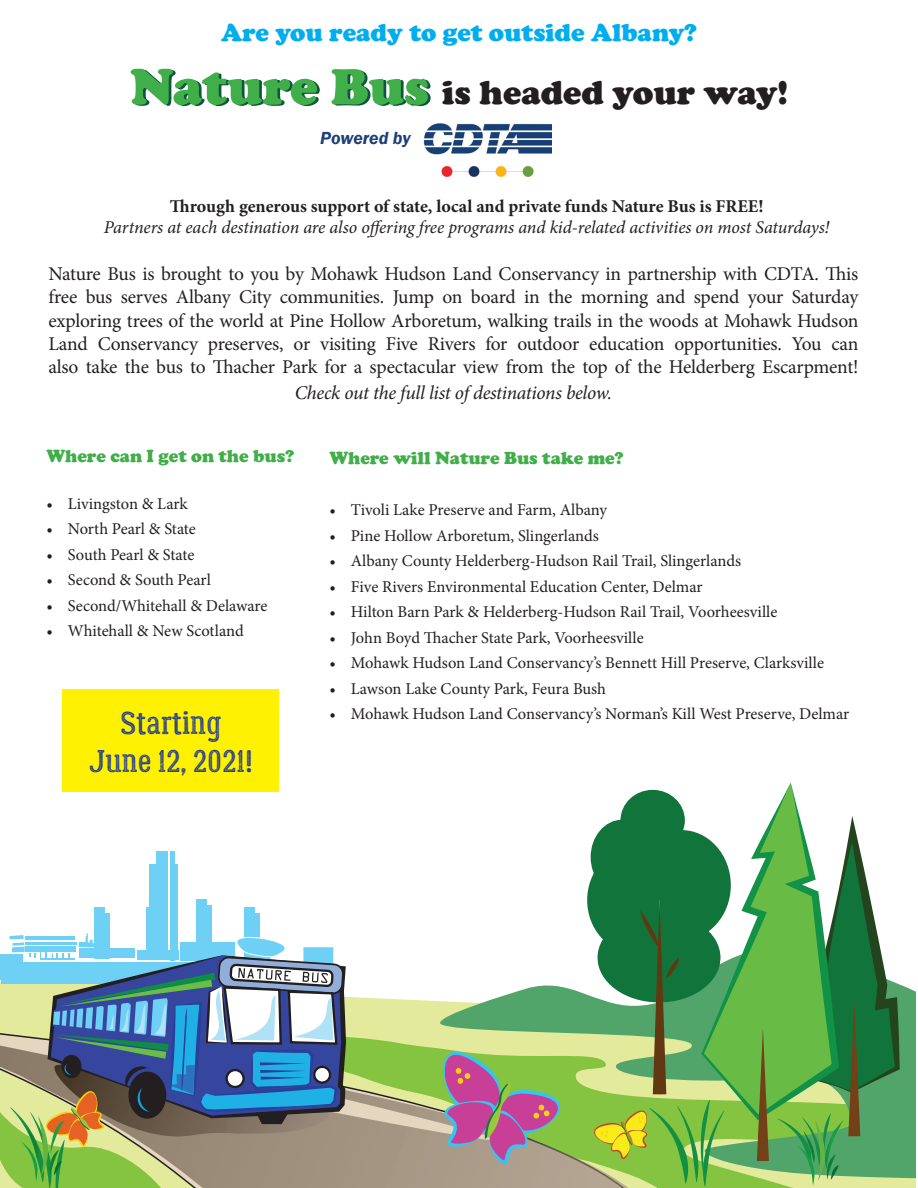
<style>
.page{position:relative;width:918px;height:1188px;background:#fff}
.page>*{position:absolute;margin:0;border:0;box-sizing:border-box;transform-origin:0 0}
.t1{font:900 34.5px "Cooper";color:#231f20}
.t2{font:31.5px/37.8px "Lumberjack Inline Rough";color:#253f8e;text-align:center}
.t3{font:900 25.5px "Cooper";color:#00aeef}
.t4{font:19.5px/23.4px "Minion Pro";letter-spacing:-.01em;color:#231f20;text-align:justify}
.t5{font:italic 19.5px "Minion Pro";letter-spacing:-.02em;color:#231f20}
.t6{font:italic 18px "Minion Pro";letter-spacing:-.01em;color:#231f20}
.t7{font:700 18px "Minion Pro";color:#231f20}
.t8{font:900 18px "Cooper";color:#40ae49}
.t9{font:italic 600 18px "Franklin Gothic";color:#1f3f78}
.t10{font:16.5px "Minion Pro";letter-spacing:-.005em;color:#231f20}
.s1{font-size:52.5px;color:#40ae49}
</style>
<div class="page">
<svg style="left:346px;top:996px;width:93px;height:27px;fill:#e3ea9c"></svg>
<svg style="left:439px;top:938px;width:477px;height:241px"></svg>
<svg style="left:701px;top:783px;width:99px;height:337px"></svg>
<svg style="left:757px;top:1028px;width:12px;height:133px"></svg>
<div style="left:587px;top:848px;width:91px;height:104px;background:#10743b;border-radius:50%"></div>
<div style="left:591px;top:820px;width:63px;height:74px;background:#10743b;border-radius:50%"></div>
<div style="left:621px;top:790px;width:64px;height:61px;background:#10743b;border-radius:50%"></div>
<div style="left:632px;top:830px;width:99px;height:110px;background:#10743b;border-radius:50%"></div>
<div style="left:598px;top:913px;width:122px;height:89px;background:#10743b;border-radius:50%"></div>
<svg style="left:640px;top:900px;width:39px;height:194px"></svg>
<svg style="left:343px;top:1027px;width:311px;height:160px"></svg>
<div style="left:95px;top:907px;width:10px;height:51px;background:#6fd0f5"></div>
<div style="left:104px;top:914px;width:6px;height:45px;background:#6fd0f5"></div>
<div style="left:146px;top:908px;width:5px;height:48px;background:#6fd0f5"></div>
<div style="left:149px;top:864px;width:7px;height:90px;background:#6fd0f5"></div>
<div style="left:156px;top:851px;width:12px;height:109px;background:#6fd0f5"></div>
<div style="left:170px;top:851px;width:5px;height:110px;background:#6fd0f5"></div>
<hr style="left:176px;top:864px;width:2px;height:94px;background:#6fd0f5">
<div style="left:197px;top:899px;width:10px;height:51px;background:#6fd0f5"></div>
<div style="left:206px;top:905px;width:6px;height:46px;background:#6fd0f5"></div>
<div style="left:244px;top:907px;width:11px;height:51px;background:#6fd0f5"></div>
<div style="left:254px;top:914px;width:6px;height:45px;background:#6fd0f5"></div>
<svg style="left:440px;top:1047px;width:120px;height:122px"></svg>
<svg style="left:594px;top:1100px;width:130px;height:87px"></svg>
<svg style="left:778px;top:816px;width:122px;height:370px"></svg>
<svg style="left:0;top:933px;width:343px;height:254px"></svg>
<div style="left:62px;top:689px;width:217px;height:103px;background:#fff101"></div>
<img style="left:423px;top:123px;width:128px;height:54px">
<h3 class="t3" style="left:221px;top:18px;width:477px">Are you ready to get outside Albany?</h3>
<h1 class="t1" style="left:130px;top:73px;width:659px"><span class="s1">Nature Bus</span> is headed your way!</h1>
<p class="t9" style="left:320px;top:126px;width:92px">Powered by</p>
<p class="t7" style="left:170px;top:193px;width:595px">Through generous support of state, local and private funds Nature Bus is FREE!</p>
<p class="t6" style="left:104px;top:215px;width:727px">Partners at each destination are also offering free programs and kid-related activities on most Saturdays!</p>
<p class="t4" style="left:48px;top:262px;width:812px">Nature Bus is brought to you by Mohawk Hudson Land Conservancy in partnership with CDTA. This free bus serves Albany City communities. Jump on board in the morning and spend your Saturday exploring trees of the world at Pine Hollow Arboretum, walking trails in the woods at Mohawk Hudson Land Conservancy preserves, or visiting Five Rivers for outdoor education opportunities. You can also take the bus to Thacher Park for a spectacular view from the top of the Helderberg Escarpment!</p>
<p class="t5" style="left:295px;top:379px;width:319px">Check out the full list of destinations below.</p>
<p class="t8" style="left:46px;top:445px;width:249px">Where can I get on the bus?</p>
<p class="t10" style="left:46px;top:492px;width:143px">• Livingston &amp; Lark</p>
<p class="t10" style="left:46px;top:518px;width:151px">• North Pearl &amp; State</p>
<p class="t10" style="left:46px;top:543px;width:149px">• South Pearl &amp; State</p>
<p class="t10" style="left:46px;top:569px;width:166px">• Second &amp; South Pearl</p>
<p class="t10" style="left:46px;top:594px;width:223px">• Second/Whitehall &amp; Delaware</p>
<p class="t10" style="left:46px;top:620px;width:199px">• Whitehall &amp; New Scotland</p>
<h2 class="t2" style="left:89px;top:705px;width:165px">Starting<br>June 12, 2021!</h2>
<p class="t8" style="left:329px;top:448px;width:296px">Where will Nature Bus take me?</p>
<p class="t10" style="left:329px;top:499px;width:279px">• Tivoli Lake Preserve and Farm, Albany</p>
<p class="t10" style="left:329px;top:524px;width:271px">• Pine Hollow Arboretum, Slingerlands</p>
<p class="t10" style="left:329px;top:550px;width:413px">• Albany County Helderberg-Hudson Rail Trail, Slingerlands</p>
<p class="t10" style="left:329px;top:575px;width:375px">• Five Rivers Environmental Education Center, Delmar</p>
<p class="t10" style="left:329px;top:601px;width:450px">• Hilton Barn Park &amp; Helderberg-Hudson Rail Trail, Voorheesville</p>
<p class="t10" style="left:329px;top:626px;width:316px">• John Boyd Thacher State Park, Voorheesville</p>
<p class="t10" style="left:329px;top:652px;width:496px">• Mohawk Hudson Land Conservancy’s Bennett Hill Preserve, Clarksville</p>
<p class="t10" style="left:329px;top:677px;width:278px">• Lawson Lake County Park, Feura Bush</p>
<p class="t10" style="left:329px;top:703px;width:521px">• Mohawk Hudson Land Conservancy’s Norman’s Kill West Preserve, Delmar</p>
</div>
